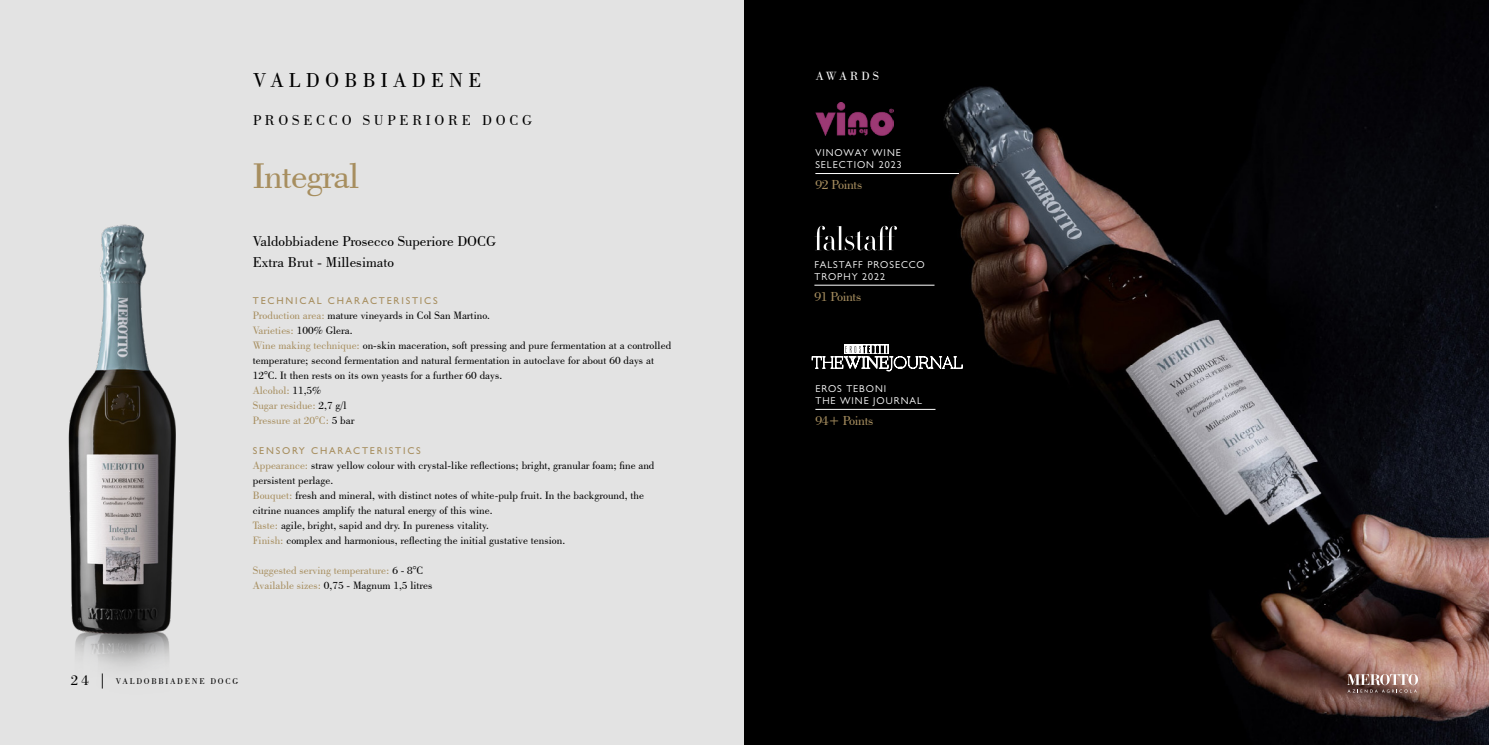
<style>
.page{position:relative;width:1489px;height:745px;background:#fff}
.page>*{position:absolute;margin:0;border:0;box-sizing:border-box;transform-origin:0 0}
.t1{font:37.5px "Bodoni BT";letter-spacing:-.025em;color:#a78e5f}
.t2{font:21.25px "Bodoni BT";letter-spacing:.25em;color:#000}
.t3{font:15px/21.2px "Bodoni BT";color:#000}
.t4{font:15px "Bodoni BT";letter-spacing:.25em;color:#000}
.t5{font:13.75px "Bodoni BT";letter-spacing:-.025em;color:#a78e5f}
.t6{font:12.5px "Bodoni BT";letter-spacing:.25em;color:#fff}
.t7{font:11.25px/15px "Bodoni BT";color:#000}
.t8{font:11.25px/15px "Bodoni BT";color:#a78e5f}
.t9{font:10px/12px "Gill Sans";letter-spacing:.1em;color:#fff}
.t10{font:500 10px "Gill Sans";letter-spacing:.175em;color:#a78e5f}
.t11{font:8.75px "Bodoni BT";letter-spacing:.2em;color:#000}
.s1{color:#a78e5f}
.s2{color:#000}
.s3{font-size:15px}
</style>
<div class="page">
<div style="left:0;top:0;width:744px;height:744px;background:#e3e3e3"></div>
<img style="left:744px;top:0;width:744px;height:744px">
<img style="left:68px;top:224px;width:108px;height:444px">
<svg style="left:1346px;top:673px;width:71px;height:19px"></svg>
<hr style="left:814px;top:285px;width:120px;height:1px;background:#fff">
<hr style="left:815px;top:173px;width:143px;height:1px;background:#fff">
<hr style="left:815px;top:409px;width:120px;height:1px;background:#fff">
<svg style="left:814px;top:226px;width:83px;height:24px;background:#393939"></svg>
<img style="left:814px;top:103px;width:79px;height:33px">
<svg style="left:812px;top:344px;width:150px;height:27px"></svg>
<h2 class="t2" style="left:253px;top:67px;width:230px">VALDOBBIADENE</h2>
<h3 class="t4" style="left:253px;top:110px;width:280px">PROSECCO SUPERIORE DOCG</h3>
<h1 class="t1" style="left:253px;top:153px;width:108px">Integral</h1>
<h3 class="t3" style="left:253px;top:230px;width:244px">Valdobbiadene Prosecco Superiore DOCG<br>Extra Brut - Millesimato</h3>
<p class="t10" style="left:253px;top:294px;width:186px">TECHNICAL CHARACTERISTICS</p>
<p class="t7" style="left:253px;top:307px;width:420px"><span class="s1">Production area:</span> mature vineyards in Col San Martino.<br><span class="s1">Varieties:</span> 100% Glera.<br><span class="s1">Wine making technique:</span> on-skin maceration, soft pressing and pure fermentation at a controlled temperature; second fermentation and natural fermentation in autoclave for about 60 days at 12°C. It then rests on its own yeasts for a further 60 days.<br><span class="s1">Alcohol:</span> 11,5%<br><span class="s1">Sugar residue:</span> 2,7 g/l<br><span class="s1">Pressure at 20°C:</span> 5 bar</p>
<p class="t10" style="left:253px;top:444px;width:169px">SENSORY CHARACTERISTICS</p>
<p class="t7" style="left:253px;top:457px;width:403px"><span class="s1">Appearance:</span> straw yellow colour with crystal-like reflections; bright, granular foam; fine and persistent perlage.<br><span class="s1">Bouquet:</span> fresh and mineral, with distinct notes of white-pulp fruit. In the background, the citrine nuances amplify the natural energy of this wine.<br><span class="s1">Taste:</span> agile, bright, sapid and dry. In pureness vitality.<br><span class="s1">Finish:</span> complex and harmonious, reflecting the initial gustative tension.</p>
<p class="t8" style="left:253px;top:562px;width:181px">Suggested serving temperature: <span class="s2">6 - 8°C<br></span>Available sizes: <span class="s2">0,75 - Magnum 1,5 litres</span></p>
<p class="t11" style="left:71px;top:675px;width:169px"><span class="s3">24 |</span> VALDOBBIADENE DOCG</p>
<p class="t6" style="left:815px;top:69px;width:65px">AWARDS</p>
<p class="t9" style="left:815px;top:146px;width:88px">VINOWAY WINE<br>SELECTION 2023</p>
<p class="t5" style="left:815px;top:176px;width:48px">92 Points</p>
<p class="t9" style="left:814px;top:258px;width:112px">FALSTAFF PROSECCO<br>TROPHY 2022</p>
<p class="t5" style="left:814px;top:288px;width:48px">91 Points</p>
<p class="t9" style="left:815px;top:382px;width:108px">EROS TEBONI<br>THE WINE JOURNAL</p>
<p class="t5" style="left:815px;top:412px;width:59px">94+ Points</p>
</div>
